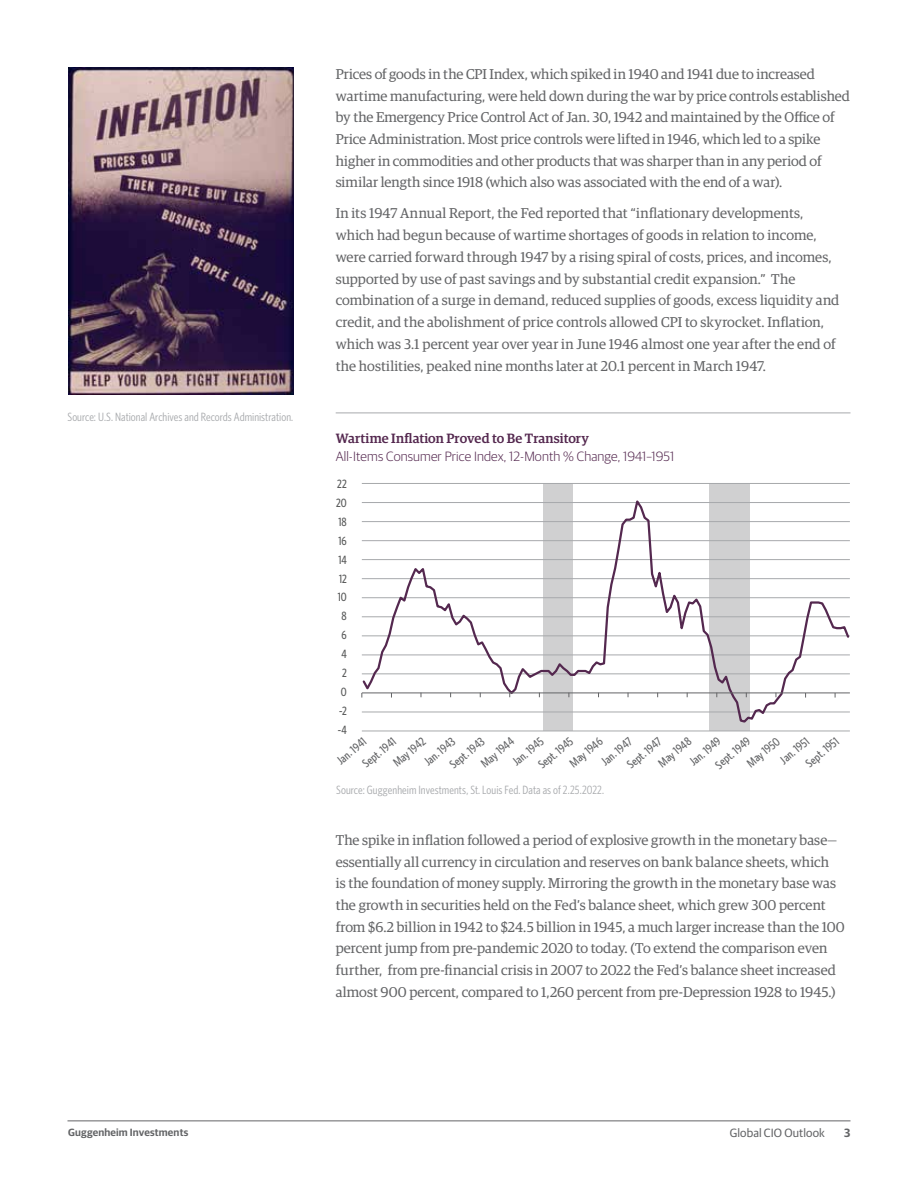
<style>
.page{position:relative;width:918px;height:1188px;background:#fff}
.page>*{position:absolute;margin:0;border:0;box-sizing:border-box;transform-origin:0 0}
.t1{font:14.25px/21.8px "Guardian Egyp";letter-spacing:.005em;color:#636466}
.t2{font:300 13.5px "Guardian Sans";letter-spacing:.01em;color:#54284f}
.t3{font:500 13.5px "Guardian Egyp";letter-spacing:.005em;color:#54284f}
.t4{font:500 12px "Whitney Condensed";color:#636466}
.t5{font:12px "Whitney Condensed";letter-spacing:.005em;color:#a7a9ac}
.t6{font:500 12px "Whitney Condensed";letter-spacing:.01em;color:#595a5a}
.t7{font:12px "Guardian Sans";letter-spacing:.01em;color:#636466}
.t8{font:600 12px "Guardian Sans";color:#636466}
.t9{font:600 10.5px "Guardian Sans";letter-spacing:.015em;color:#636466}
</style>
<div class="page">
<hr style="left:67px;top:1120px;width:783px;height:1px;background:#636466">
<div style="left:543px;top:483px;width:30px;height:248px;background:#d0d0d1"></div>
<div style="left:709px;top:483px;width:41px;height:248px;background:#d0d0d1"></div>
<hr style="left:362px;top:483px;width:488px;height:1px;background:#a7a9ac">
<hr style="left:362px;top:731px;width:488px;height:1px;background:#a7a9ac">
<svg style="left:361px;top:500px;width:489px;height:223px"></svg>
<hr style="left:362px;top:693px;width:488px;height:1px;background:#636466">
<hr style="left:336px;top:413px;width:515px;height:1px;background:#a7a9ac">
<img style="left:68px;top:68px;width:226px;height:327px">
<p class="t5" style="left:68px;top:410px;width:227px">Source: U.S. National Archives and Records Administration.</p>
<p class="t1" style="left:336px;top:62px;width:516px">Prices of goods in the CPI Index, which spiked in 1940 and 1941 due to increased wartime manufacturing, were held down during the war by price controls established by the Emergency Price Control Act of Jan. 30, 1942 and maintained by the Office of Price Administration. Most price controls were lifted in 1946, which led to a spike higher in commodities and other products that was sharper than in any period of similar length since 1918 (which also was associated with the end of a war).</p>
<p class="t1" style="left:336px;top:202px;width:505px">In its 1947 Annual Report, the Fed reported that “inflationary developments, which had begun because of wartime shortages of goods in relation to income, were carried forward through 1947 by a rising spiral of costs, prices, and incomes, supported by use of past savings and by substantial credit expansion.” The combination of a surge in demand, reduced supplies of goods, excess liquidity and credit, and the abolishment of price controls allowed CPI to skyrocket. Inflation, which was 3.1 percent year over year in June 1946 almost one year after the end of the hostilities, peaked nine months later at 20.1 percent in March 1947.</p>
<p class="t3" style="left:336px;top:429px;width:255px">Wartime Inflation Proved to Be Transitory</p>
<p class="t2" style="left:336px;top:447px;width:340px">All-Items Consumer Price Index, 12-Month % Change, 1941–1951</p>
<p class="t6" style="left:337px;top:477px;width:11px">22</p>
<p class="t6" style="left:336px;top:495px;width:12px">20</p>
<p class="t6" style="left:338px;top:514px;width:10px">18</p>
<p class="t6" style="left:338px;top:533px;width:10px">16</p>
<p class="t6" style="left:338px;top:552px;width:10px">14</p>
<p class="t6" style="left:339px;top:571px;width:9px">12</p>
<p class="t6" style="left:338px;top:590px;width:11px">10</p>
<p class="t6" style="left:342px;top:609px;width:7px">8</p>
<p class="t6" style="left:342px;top:628px;width:7px">6</p>
<p class="t6" style="left:342px;top:647px;width:7px">4</p>
<p class="t6" style="left:342px;top:665px;width:6px">2</p>
<p class="t6" style="left:341px;top:684px;width:7px">0</p>
<p class="t6" style="left:339px;top:703px;width:9px">-2</p>
<p class="t6" style="left:338px;top:722px;width:10px">-4</p>
<p class="t4" style="left:478px;top:759px;width:41px;rotate:-40deg">May 1944</p>
<p class="t4" style="left:567px;top:759px;width:41px;rotate:-40deg">May 1946</p>
<p class="t4" style="left:655px;top:759px;width:41px;rotate:-40deg">May 1948</p>
<p class="t4" style="left:390px;top:758px;width:40px;rotate:-40deg">May 1942</p>
<p class="t4" style="left:447px;top:760px;width:43px;rotate:-40deg">Sept. 1943</p>
<p class="t4" style="left:421px;top:757px;width:38px;rotate:-40deg">Jan. 1943</p>
<p class="t4" style="left:712px;top:761px;width:43px;rotate:-40deg">Sept. 1949</p>
<p class="t4" style="left:686px;top:757px;width:38px;rotate:-40deg">Jan. 1949</p>
<p class="t4" style="left:744px;top:759px;width:41px;rotate:-40deg">May 1950</p>
<p class="t4" style="left:777px;top:756px;width:36px;rotate:-40deg">Jan. 1951</p>
<p class="t4" style="left:624px;top:760px;width:43px;rotate:-40deg">Sept. 1947</p>
<p class="t4" style="left:598px;top:757px;width:38px;rotate:-40deg">Jan. 1947</p>
<p class="t4" style="left:535px;top:761px;width:43px;rotate:-40deg">Sept. 1945</p>
<p class="t4" style="left:509px;top:757px;width:38px;rotate:-40deg">Jan. 1945</p>
<p class="t4" style="left:359px;top:759px;width:41px;rotate:-40deg">Sept. 1941</p>
<p class="t4" style="left:802px;top:759px;width:41px;rotate:-40deg">Sept. 1951</p>
<p class="t4" style="left:334px;top:756px;width:36px;rotate:-40deg">Jan. 1941</p>
<p class="t5" style="left:336px;top:783px;width:269px">Source: Guggenheim Investments, St. Louis Fed. Data as of 2.25.2022.</p>
<p class="t1" style="left:336px;top:828px;width:511px">The spike in inflation followed a period of explosive growth in the monetary base— essentially all currency in circulation and reserves on bank balance sheets, which<br>is the foundation of money supply. Mirroring the growth in the monetary base was the growth in securities held on the Fed’s balance sheet, which grew 300 percent from $6.2 billion in 1942 to $24.5 billion in 1945, a much larger increase than the 100 percent jump from pre-pandemic 2020 to today. (To extend the comparison even further, from pre-financial crisis in 2007 to 2022 the Fed’s balance sheet increased almost 900 percent, compared to 1,260 percent from pre-Depression 1928 to 1945.)</p>
<p class="t9" style="left:68px;top:1125px;width:122px">Guggenheim Investments</p>
<p class="t7" style="left:730px;top:1125px;width:97px">Global CIO Outlook</p>
<p class="t8" style="left:844px;top:1124px;width:8px">3</p>
</div>
